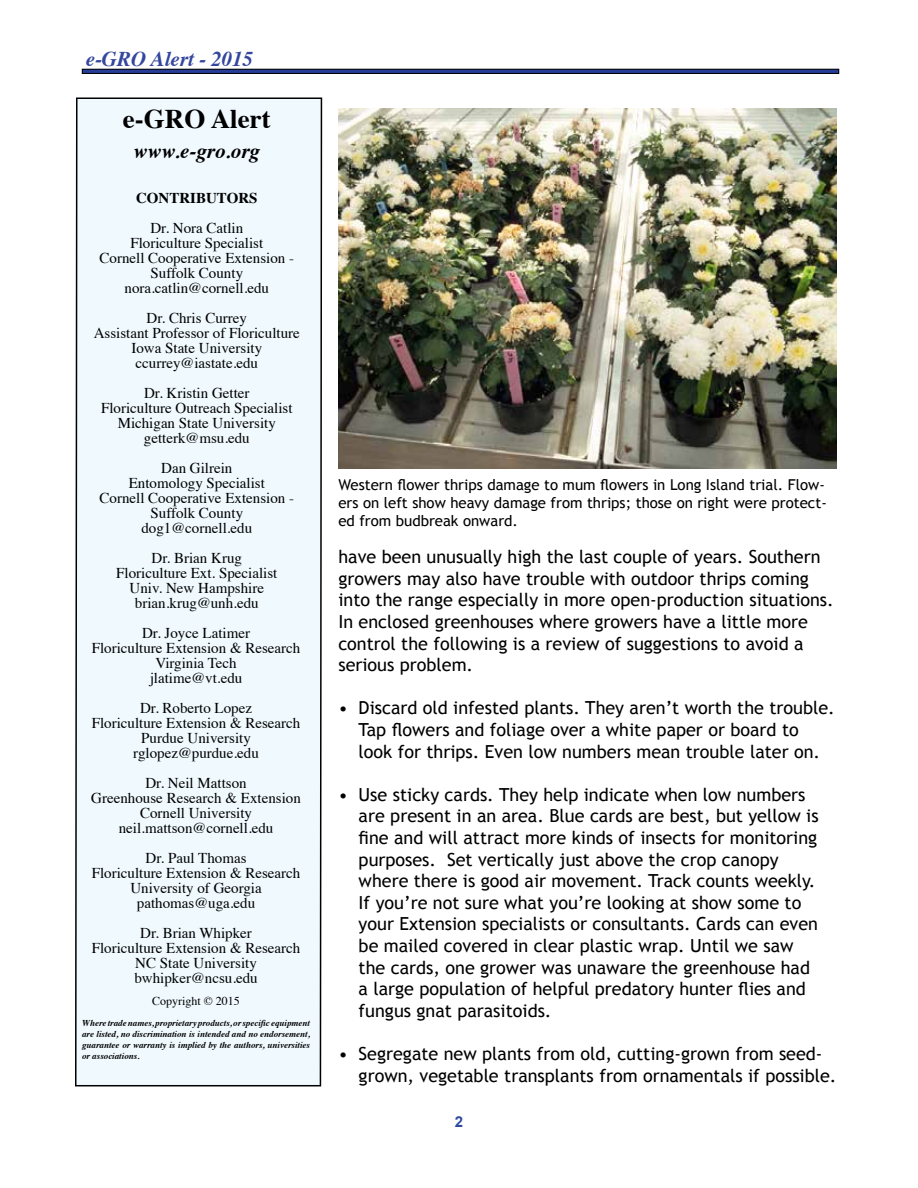
<style>
.page{position:relative;width:918px;height:1188px;background:#fff}
.page>*{position:absolute;margin:0;border:0;box-sizing:border-box;transform-origin:0 0}
.t1{font:700 27px "Times";color:#000}
.t2{font:italic 700 21px "Times";color:#34469d}
.t3{font:italic 700 21px "Times";color:#000}
.t4{font:18px/21.6px "Trebuchet MS";color:#000}
.t5{font:15px/15px "Times";color:#000;text-align:center}
.t6{font:15px/18px "Trebuchet MS";color:#000}
.t7{font:700 15px "Times";color:#000}
.t8{font:700 15px "Arial";color:#2e499e}
.t9{font:12px "Times";color:#000}
.t10{font:italic 700 9px/10.8px "Times";color:#000;text-align:justify}
</style>
<div class="page">
<hr style="left:82px;top:69px;width:757px;height:4px;background:#253d96">
<div style="left:82px;top:69px;width:757px;height:5px;border:1px solid #000"></div>
<div style="left:75px;top:97px;width:248px;height:990px;background:#eff9fe"></div>
<img style="left:338px;top:108px;width:499px;height:360px">
<p class="t2" style="left:86px;top:39px;width:169px">e-GRO Alert - 2015</p>
<h1 class="t1" style="left:123px;top:93px;width:149px">e-GRO Alert</h1>
<p class="t3" style="left:134px;top:131px;width:128px">www.e-gro.org</p>
<p class="t7" style="left:136px;top:184px;width:123px">CONTRIBUTORS</p>
<p class="t5" style="left:100px;top:219px;width:196px">Dr. Nora Catlin<br>Floriculture Specialist<br>Cornell Cooperative Extension -<br>Suffolk County nora.catlin@cornell.edu</p>
<p class="t5" style="left:94px;top:309px;width:208px">Dr. Chris Currey<br>Assistant Professor of Floriculture<br>Iowa State University ccurrey@iastate.edu</p>
<p class="t5" style="left:101px;top:384px;width:193px">Dr. Kristin Getter<br>Floriculture Outreach Specialist<br>Michigan State University getterk@msu.edu</p>
<p class="t5" style="left:100px;top:459px;width:196px">Dan Gilrein<br>Entomology Specialist<br>Cornell Cooperative Extension -<br>Suffolk County dog1@cornell.edu</p>
<p class="t5" style="left:116px;top:549px;width:163px">Dr. Brian Krug<br>Floriculture Ext. Specialist<br>Univ. New Hampshire brian.krug@unh.edu</p>
<p class="t5" style="left:92px;top:624px;width:210px">Dr. Joyce Latimer<br>Floriculture Extension &amp; Research<br>Virginia Tech<br>jlatime@vt.edu</p>
<p class="t5" style="left:92px;top:699px;width:210px">Dr. Roberto Lopez<br>Floriculture Extension &amp; Research<br>Purdue University rglopez@purdue.edu</p>
<p class="t5" style="left:91px;top:774px;width:211px">Dr. Neil Mattson<br>Greenhouse Research &amp; Extension<br>Cornell University neil.mattson@cornell.edu</p>
<p class="t5" style="left:92px;top:849px;width:210px">Dr. Paul Thomas<br>Floriculture Extension &amp; Research<br>University of Georgia pathomas@uga.edu</p>
<p class="t5" style="left:92px;top:924px;width:210px">Dr. Brian Whipker<br>Floriculture Extension &amp; Research<br>NC State University bwhipker@ncsu.edu</p>
<p class="t9" style="left:152px;top:990px;width:89px">Copyright © 2015</p>
<p class="t10" style="left:82px;top:1017px;width:230px">Where trade names, proprietary products, or specific equipment are listed, no discrimination is intended and no endorsement, guarantee or warranty is implied by the authors, universities or associations.</p>
<p class="t6" style="left:338px;top:476px;width:490px">Western flower thrips damage to mum flowers in Long Island trial. Flow&shy;ers on left show heavy damage from thrips; those on right were protect&shy;ed from budbreak onward.</p>
<p class="t4" style="left:338px;top:546px;width:497px">have been unusually high the last couple of years. Southern growers may also have trouble with outdoor thrips coming into the range especially in more open-production situations.<br>In enclosed greenhouses where growers have a little more control the following is a review of suggestions to avoid a serious problem.</p>
<p class="t4" style="left:359px;top:697px;width:478px;text-indent:-20px">• Discard old infested plants. They aren’t worth the trouble.<br>Tap flowers and foliage over a white paper or board to look for thrips. Even low numbers mean trouble later on.</p>
<p class="t4" style="left:359px;top:784px;width:462px;text-indent:-20px">• Use sticky cards. They help indicate when low numbers are present in an area. Blue cards are best, but yellow is fine and will attract more kinds of insects for monitoring purposes. Set vertically just above the crop canopy where there is good air movement. Track counts weekly.<br>If you’re not sure what you’re looking at show some to your Extension specialists or consultants. Cards can even be mailed covered in clear plastic wrap. Until we saw the cards, one grower was unaware the greenhouse had a large population of helpful predatory hunter flies and fungus gnat parasitoids.</p>
<p class="t4" style="left:359px;top:1043px;width:479px;text-indent:-20px">• Segregate new plants from old, cutting-grown from seed&shy;grown, vegetable transplants from ornamentals if possible.</p>
<p class="t8" style="left:455px;top:1112px;width:10px">2</p>
</div>
